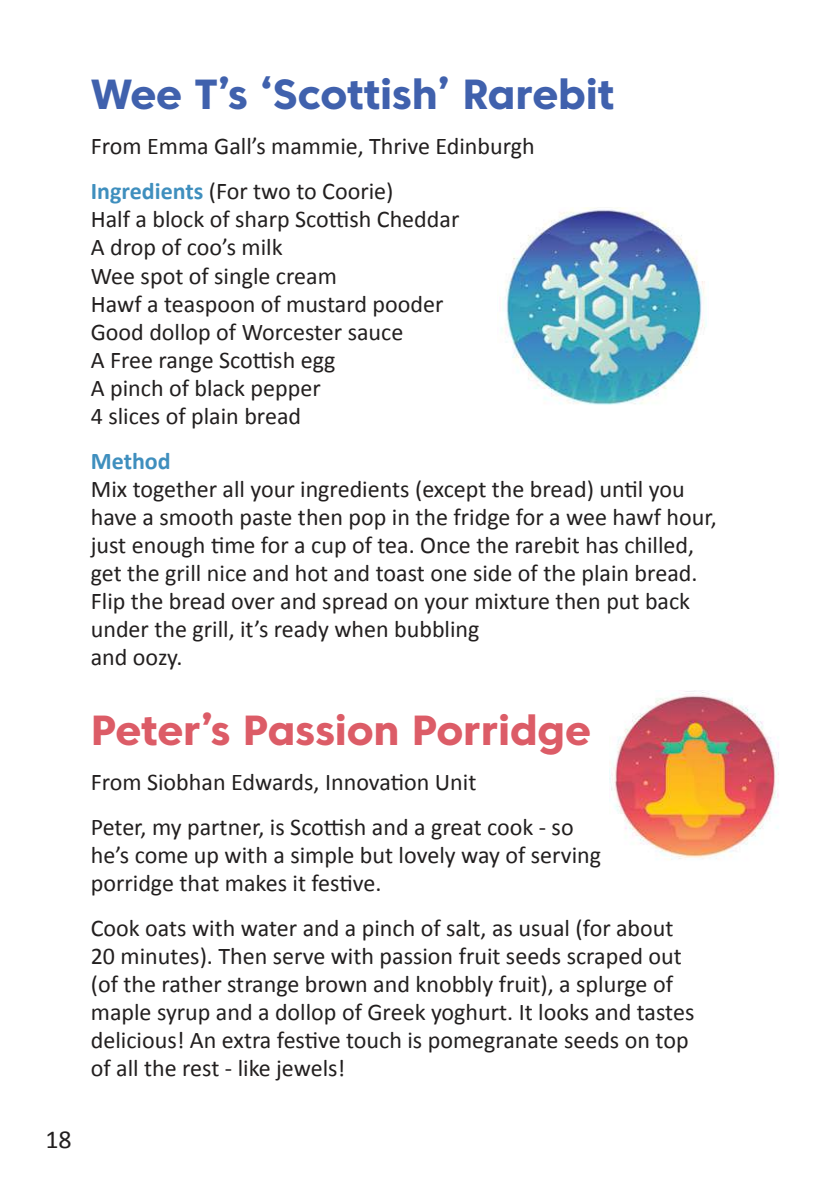
<style>
.page{position:relative;width:840px;height:1191px;background:#fff}
.page>*{position:absolute;margin:0;border:0;box-sizing:border-box;transform-origin:0 0}
.t1{font:800 42px "Core Sans C 75";letter-spacing:-.005em;color:#4061ad}
.t2{font:800 42px "Core Sans C 75";letter-spacing:-.005em;color:#dc5c67}
.t3{font:26px "Calibri";color:#221f1f}
.t4{font:24px/28px "Calibri";color:#221f1f}
.t5{font:700 24px "Calibri";color:#3f8fbe}
.s1{font-weight:700;color:#3f8fbe}
</style>
<div class="page">
<img style="left:609px;top:691px;width:169px;height:169px">
<img style="left:500px;top:207px;width:207px;height:198px">
<h1 class="t1" style="left:91px;top:77px;width:525px">Wee T’s ‘Scottish’ Rarebit</h1>
<p class="t4" style="left:91px;top:124px;width:445px;line-height:45px">From Emma Gall’s mammie, Thrive Edinburgh<br><span class="s1">Ingredients</span> (For two to Coorie)</p>
<p class="t4" style="left:91px;top:206px;width:370px">Half a block of sharp Scottish Cheddar<br>A drop of coo’s milk<br>Wee spot of single cream<br>Hawf a teaspoon of mustard pooder<br>Good dollop of Worcester sauce<br>A Free range Scottish egg<br>A pinch of black pepper<br>4 slices of plain bread</p>
<p class="t5" style="left:91px;top:445px;width:81px">Method</p>
<p class="t4" style="left:91px;top:475px;width:627px">Mix together all your ingredients (except the bread) until you have a smooth paste then pop in the fridge for a wee hawf hour, just enough time for a cup of tea. Once the rarebit has chilled, get the grill nice and hot and toast one side of the plain bread.<br>Flip the bread over and spread on your mixture then put back under the grill, it’s ready when bubbling<br>and oozy.</p>
<h1 class="t2" style="left:91px;top:712px;width:501px">Peter’s Passion Porridge</h1>
<p class="t4" style="left:91px;top:759px;width:484px;line-height:45px">From Siobhan Edwards, Innovation Unit<br>Peter, my partner, is Scottish and a great cook - so</p>
<p class="t4" style="left:91px;top:841px;width:511px">he’s come up with a simple but lovely way of serving porridge that makes it festive.</p>
<p class="t4" style="left:91px;top:914px;width:604px">Cook oats with water and a pinch of salt, as usual (for about 20 minutes). Then serve with passion fruit seeds scraped out (of the rather strange brown and knobbly fruit), a splurge of maple syrup and a dollop of Greek yoghurt. It looks and tastes delicious! An extra festive touch is pomegranate seeds on top of all the rest - like jewels!</p>
<p class="t3" style="left:45px;top:1123px;width:28px">18</p>
</div>
